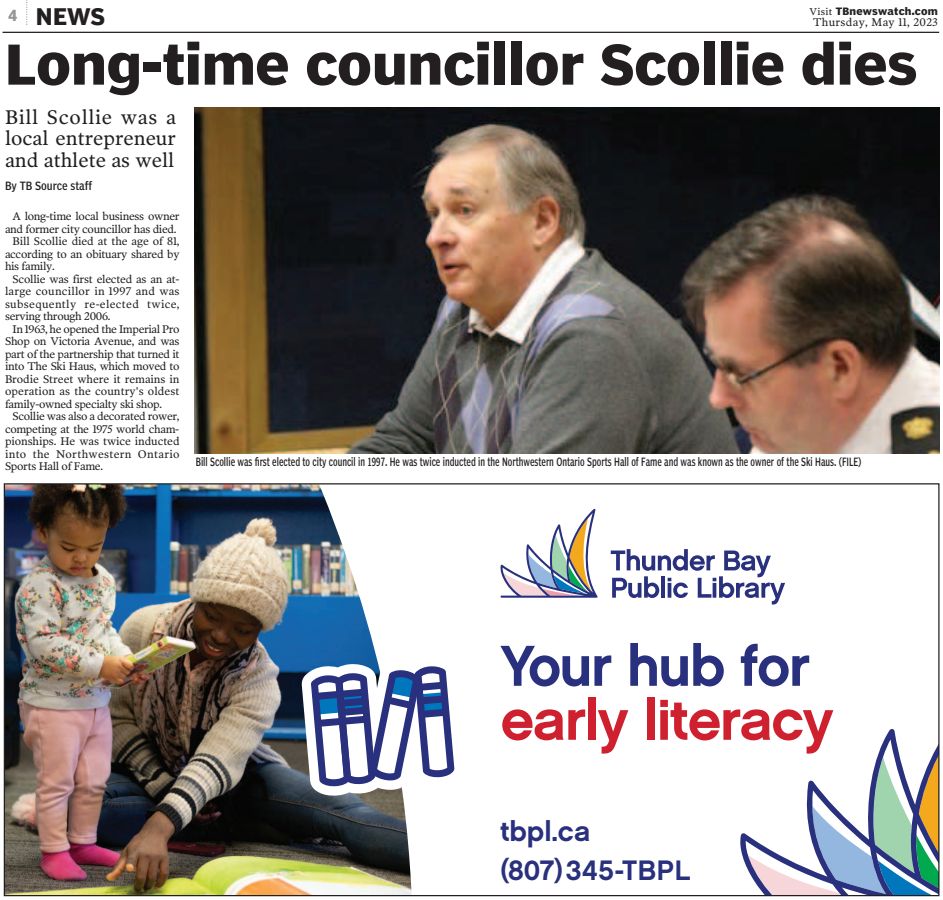
<style>
.page{position:relative;width:943px;height:900px;background:#fff}
.page>*{position:absolute;margin:0;border:0;box-sizing:border-box;transform-origin:0 0}
.t1{font:57.5px/54px "Chalet New York Nineteen Sixty";letter-spacing:-.025em;color:#cf202f}
.t2{font:700 53.75px "Poynter Agate";color:#231f20}
.t3{font:28.12px/38.4px "Chalet New York Nineteen Sixty";color:#29307d}
.t4{font:700 22.5px "Poynter Agate";color:#231f20}
.t5{font:20px/21.2px "Poynter Oldstyle Text";color:#231f20;text-align:justify}
.t6{font:700 15px "Poynter Agate";color:#939598}
.t7{font:11.25px/12.5px "Poynter Oldstyle Text";letter-spacing:-.03em;color:#231f20;text-align:justify}
.t8{font:11.25px "Poynter Agate Comp One";color:#231f20;scale:.8 1}
.t9{font:11.25px "Poynter Oldstyle Text";letter-spacing:.03em;color:#231f20}
.t10{font:11.25px "Poynter Agate Comp One";color:#231f20}
.t11{font:700 10px "Poynter Agate";letter-spacing:.03em;color:#231f20}
.s1{font-family:"Poynter Oldstyle Text";font-weight:400}
.s2{color:#29307d}
</style>
<div class="page">
<hr style="left:3px;top:32px;width:936px;height:1px;background:#231f20">
<svg style="left:26px;top:0;width:1px;height:25px"></svg>
<img style="left:6px;top:485px;width:931px;height:409px">
<img style="left:195px;top:107px;width:744px;height:347px">
<p class="t6" style="left:9px;top:9px;width:10px">4</p>
<p class="t4" style="left:36px;top:7px;width:71px">NEWS</p>
<p class="t11" style="left:810px;top:7px;width:130px"><span class="s1">Visit</span> TBnewswatch.com</p>
<p class="t9" style="left:813px;top:15px;width:126px">Thursday, May 11, 2023</p>
<p class="t2" style="left:5px;top:42px;width:914px">Long-time councillor Scollie dies</p>
<p class="t5" style="left:5px;top:107px;width:173px">Bill Scollie was a local entrepreneur and athlete as well</p>
<p class="t10" style="left:5px;top:180px;width:89px">By TB Source staff</p>
<p class="t7" style="left:5px;top:210px;width:176px;text-align:right">A long-time local business owner and former city councillor has died.</p>
<p class="t7" style="left:5px;top:235px;width:176px;text-indent:7px">Bill Scollie died at the age of 81, according to an obituary shared by his family.</p>
<p class="t7" style="left:5px;top:272px;width:176px;text-indent:7px">Scollie was first elected as an at&shy;large councillor in 1997 and was subsequently re-elected twice, serving through 2006.</p>
<p class="t7" style="left:5px;top:322px;width:176px;text-indent:7px">In 1963, he opened the Imperial Pro Shop on Victoria Avenue, and was part of the partnership that turned it into The Ski Haus, which moved to Brodie Street where it remains in operation as the country's oldest family-owned specialty ski shop.</p>
<p class="t7" style="left:5px;top:410px;width:176px;text-indent:7px">Scollie was also a decorated rower, competing at the 1975 world cham&shy;pionships. He was twice inducted into the Northwestern Ontario Sports Hall of Fame.</p>
<p class="t8" style="left:196px;top:455px;width:834px">Bill Scollie was first elected to city council in 1997. He was twice inducted in the Northwestern Ontario Sports Hall of Fame and was known as the owner of the Ski Haus. (FILE)</p>
<p class="t1" style="left:500px;top:638px;width:334px"><span class="s2">Your hub for </span>early literacy</p>
<p class="t3" style="left:500px;top:812px;width:192px">tbpl.ca (807)345-TBPL</p>
</div>
